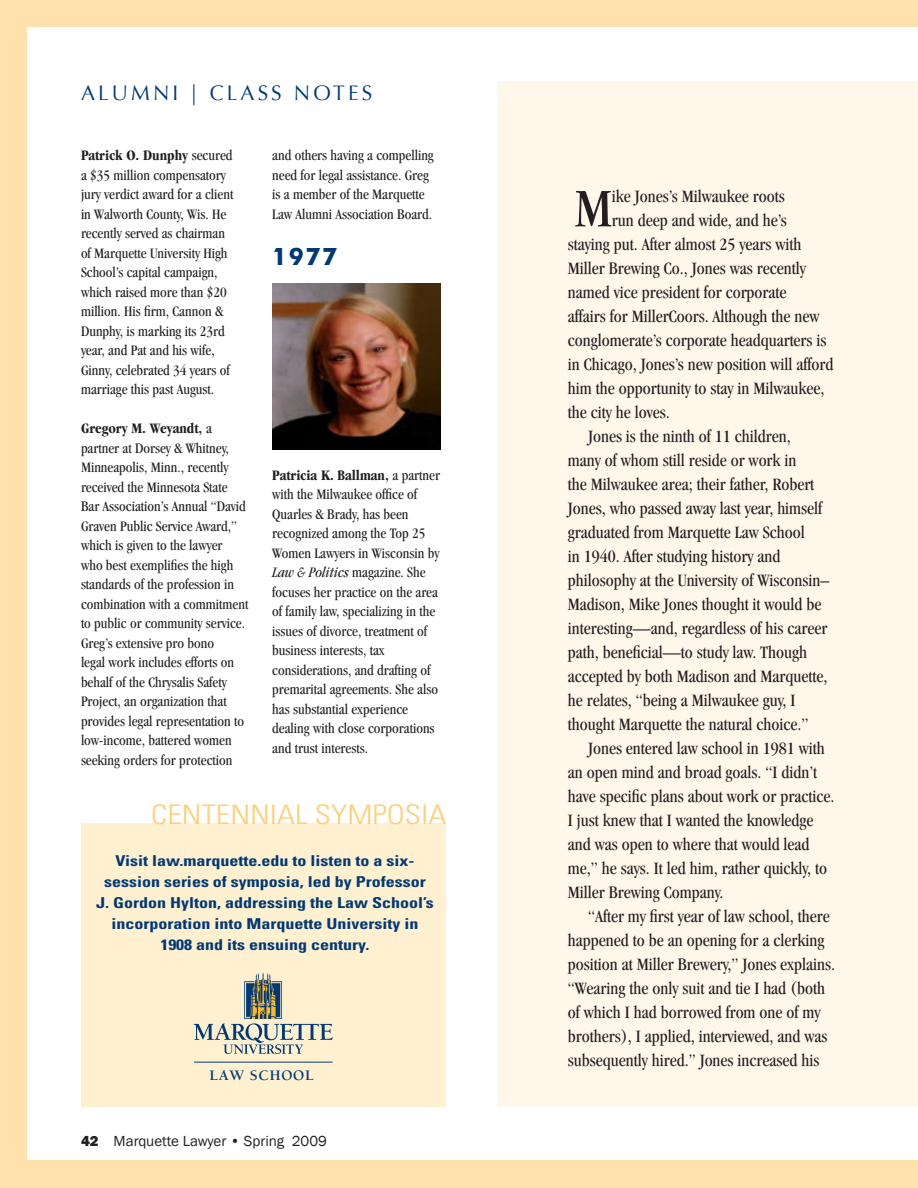
<style>
.page{position:relative;width:918px;height:1188px;background:#fff}
.page>*{position:absolute;margin:0;border:0;box-sizing:border-box;transform-origin:0 0}
.t1{font:condensed 56.1px "Garamond";color:#231f20}
.t2{font:300 condensed 27px "Univers";color:#ffce76;scale:1.2 1}
.t3{font:700 24px "Futura BT";color:#003976}
.t4{font:21px "Optima";color:#003976}
.t5{font:condensed 18px "Garamond";color:#231f20}
.t6{font:condensed 15px/19.5px "Garamond";color:#231f20}
.t7{font:700 condensed 15px/21px "Univers";color:#003976;text-align:center;scale:1.2 1}
.t8{font:15px "Franklin Gothic";color:#231f20}
.t9{font:700 15px "Berkeley";letter-spacing:.05em;color:#003976}
.s1{font-weight:700}
.s2{font-style:italic}
.s3{font-weight:800}
</style>
<div class="page">
<div style="left:498px;top:81px;width:420px;height:1026px;background:#fff7ea"></div>
<div style="left:0;top:0;width:918px;height:26px;background:#ffe1ab"></div>
<div style="left:0;top:1160px;width:918px;height:28px;background:#ffe1ab"></div>
<div style="left:0;top:0;width:26px;height:1188px;background:#ffe1ab"></div>
<img style="left:272px;top:283px;width:169px;height:166px">
<div style="left:81px;top:823px;width:365px;height:284px;background:#fff0d0"></div>
<svg style="left:194px;top:972px;width:139px;height:82px"></svg>
<hr style="left:194px;top:1062px;width:139px;height:1px;background:#003976">
<h3 class="t4" style="left:81px;top:81px;width:144px">ALUMNI|CLASS</h3>
<h3 class="t4" style="left:294px;top:81px;width:17px">NOTES</h3>
<p class="t6" style="left:81px;top:146px;width:154px"><span class="s1">Patrick O. Dunphy</span> secured a $35 million compensatory jury verdict award for a client in Walworth County, Wis. He recently served as chairman of Marquette University High<br>School’s capital campaign, which raised more than $20 million. His firm, Cannon &amp;<br>Dunphy, is marking its 23rd year, and Pat and his wife,<br>Ginny, celebrated 34 years of marriage this past August.</p>
<p class="t6" style="left:81px;top:419px;width:169px"><span class="s1">Gregory M. Weyandt,</span> a partner at Dorsey &amp; Whitney,<br>Minneapolis, Minn., recently received the Minnesota State<br>Bar Association’s Annual “David<br>Graven Public Service Award,” which is given to the lawyer<br>who best exemplifies the high standards of the profession in combination with a commitment to public or community service.<br>Greg’s extensive pro bono<br>legal work includes efforts on behalf of the Chrysalis Safety<br>Project, an organization that provides legal representation to low-income, battered women seeking orders for protection</p>
<p class="t6" style="left:272px;top:146px;width:163px">and others having a compelling need for legal assistance. Greg is a member of the Marquette<br>Law Alumni Association Board.</p>
<h3 class="t3" style="left:272px;top:242px;width:67px">1977</h3>
<p class="t6" style="left:272px;top:465px;width:169px"><span class="s1">Patricia K. Ballman,</span> a partner with the Milwaukee office of<br>Quarles &amp; Brady, has been recognized among the Top 25<br>Women Lawyers in Wisconsin by<br><span class="s2">Law &amp; Politics</span> magazine. She focuses her practice on the area of family law, specializing in the issues of divorce, treatment of business interests, tax considerations, and drafting of premarital agreements. She also has substantial experience dealing with close corporations and trust interests.</p>
<h2 class="t2" style="left:151px;top:798px;width:28px">CENTENNIAL</h2>
<h2 class="t2" style="left:315px;top:798px;width:42px">SYMPOSIA</h2>
<p class="t7" style="left:96px;top:849px;width:283px">Visit law.marquette.edu to listen to a six&shy;session series of symposia, led by Professor J. Gordon Hylton, addressing the Law School’s incorporation into Marquette University in 1908 and its ensuing century.</p>
<p class="t9" style="left:210px;top:1067px;width:105px">LAW SCHOOL</p>
<p class="t8" style="left:81px;top:1131px;width:248px"><span class="s3">42</span> Marquette Lawyer • Spring 2009</p>
<h1 class="t1" style="left:575px;top:177px;width:39px">M</h1>
<p class="t5" style="left:612px;top:187px;width:174px">ike Jones’s Milwaukee roots</p>
<p class="t5" style="left:612px;top:211px;width:176px">run deep and wide, and he’s</p>
<p class="t5" style="left:568px;top:235px;width:235px">staying put. After almost 25 years with</p>
<p class="t5" style="left:568px;top:259px;width:239px">Miller Brewing Co., Jones was recently</p>
<p class="t5" style="left:568px;top:283px;width:220px">named vice president for corporate</p>
<p class="t5" style="left:568px;top:307px;width:253px">affairs for MillerCoors. Although the new</p>
<p class="t5" style="left:568px;top:331px;width:260px">conglomerate’s corporate headquarters is</p>
<p class="t5" style="left:568px;top:354px;width:267px">in Chicago, Jones’s new position will afford</p>
<p class="t5" style="left:568px;top:378px;width:258px">him the opportunity to stay in Milwaukee,</p>
<p class="t5" style="left:568px;top:402px;width:103px">the city he loves.</p>
<p class="t5" style="left:588px;top:426px;width:204px">Jones is the ninth of 11 children,</p>
<p class="t5" style="left:568px;top:450px;width:230px">many of whom still reside or work in</p>
<p class="t5" style="left:568px;top:474px;width:248px">the Milwaukee area; their father, Robert</p>
<p class="t5" style="left:568px;top:498px;width:256px">Jones, who passed away last year, himself</p>
<p class="t5" style="left:568px;top:522px;width:238px">graduated from Marquette Law School</p>
<p class="t5" style="left:568px;top:546px;width:214px">in 1940. After studying history and</p>
<p class="t5" style="left:568px;top:570px;width:263px">philosophy at the University of Wisconsin–</p>
<p class="t5" style="left:568px;top:594px;width:255px">Madison, Mike Jones thought it would be</p>
<p class="t5" style="left:568px;top:618px;width:261px">interesting—and, regardless of his career</p>
<p class="t5" style="left:568px;top:642px;width:241px">path, beneficial—to study law. Though</p>
<p class="t5" style="left:568px;top:666px;width:261px">accepted by both Madison and Marquette,</p>
<p class="t5" style="left:568px;top:690px;width:229px">he relates, “being a Milwaukee guy, I</p>
<p class="t5" style="left:568px;top:714px;width:242px">thought Marquette the natural choice.”</p>
<p class="t5" style="left:588px;top:738px;width:238px">Jones entered law school in 1981 with</p>
<p class="t5" style="left:568px;top:762px;width:251px">an open mind and broad goals. “I didn’t</p>
<p class="t5" style="left:568px;top:786px;width:268px">have specific plans about work or practice.</p>
<p class="t5" style="left:568px;top:810px;width:247px">I just knew that I wanted the knowledge</p>
<p class="t5" style="left:568px;top:834px;width:243px">and was open to where that would lead</p>
<p class="t5" style="left:568px;top:858px;width:261px">me,” he says. It led him, rather quickly, to</p>
<p class="t5" style="left:568px;top:882px;width:157px">Miller Brewing Company.</p>
<p class="t5" style="left:588px;top:906px;width:243px">“After my first year of law school, there</p>
<p class="t5" style="left:568px;top:930px;width:258px">happened to be an opening for a clerking</p>
<p class="t5" style="left:568px;top:954px;width:269px">position at Miller Brewery,” Jones explains.</p>
<p class="t5" style="left:568px;top:978px;width:259px">“Wearing the only suit and tie I had (both</p>
<p class="t5" style="left:568px;top:1002px;width:254px">of which I had borrowed from one of my</p>
<p class="t5" style="left:568px;top:1026px;width:261px">brothers), I applied, interviewed, and was</p>
<p class="t5" style="left:568px;top:1050px;width:253px">subsequently hired.” Jones increased his</p>
</div>
